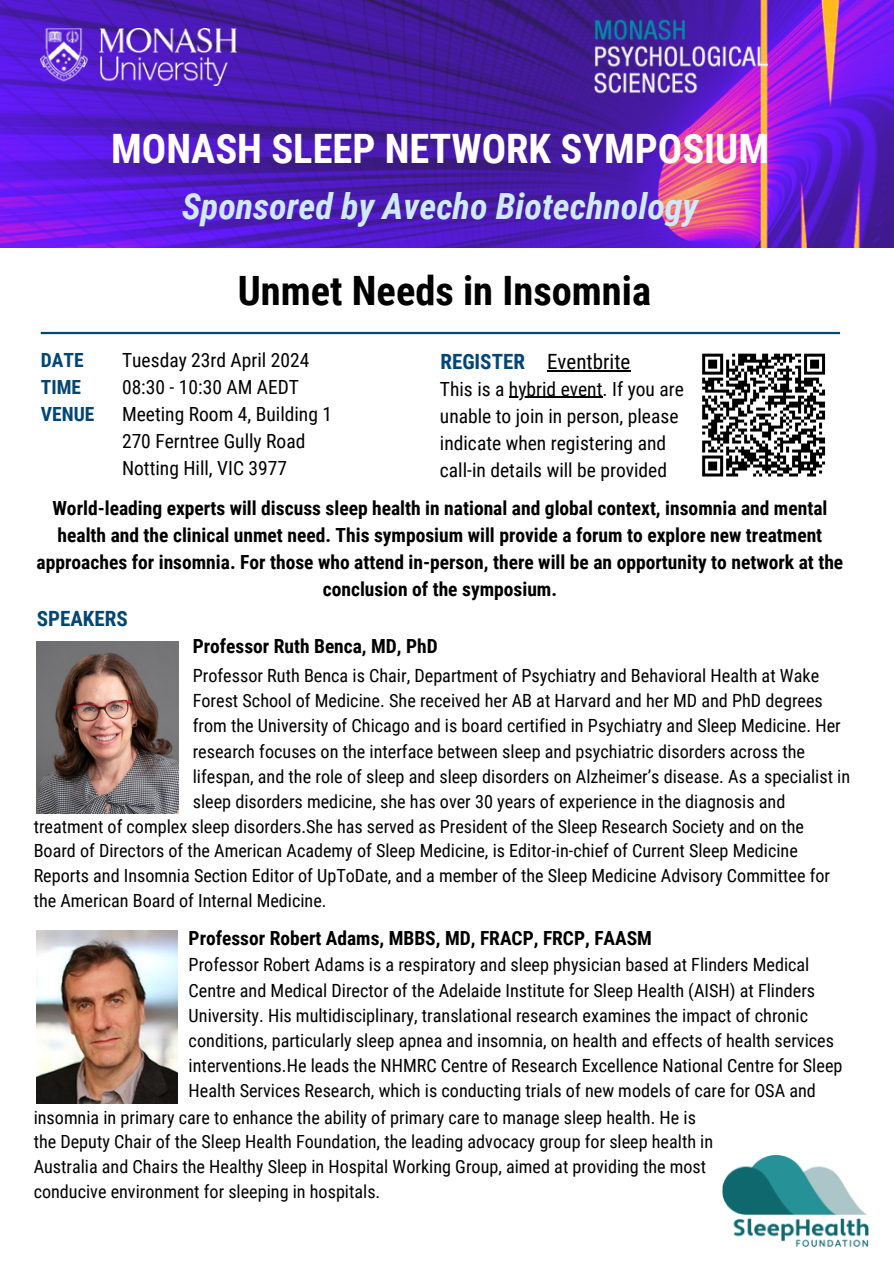
<style>
.page{position:relative;width:894px;height:1264px;background:#fff}
.page>*{position:absolute;margin:0;border:0;box-sizing:border-box;transform-origin:0 0}
.t1{font:700 40.5px "Roboto Condensed";color:#fff}
.t2{font:700 40.5px "Roboto Condensed";color:#000}
.t3{font:italic 700 36px "Roboto Condensed";color:#cfeaf8}
.t4{font:700 21px "Roboto Condensed";color:#024675}
.t5{font:21px "Roboto Condensed";color:#000}
.t6{font:700 19.5px/27px "Roboto Condensed";color:#000;text-align:center}
.t7{font:19.5px/27px "Roboto Condensed";color:#000}
.t8{font:700 19.5px/27px "Roboto Condensed";color:#024675}
.t9{font:700 19.35px "Roboto Condensed";color:#000}
.t10{font:18.15px/25.2px "Roboto Condensed";color:#000}
</style>
<div class="page">
<img style="left:0;top:0;width:893px;height:247px">
<img style="left:585px;top:16px;width:188px;height:81px">
<img style="left:41px;top:28px;width:196px;height:58px">
<hr style="left:41px;top:332px;width:798px;height:2px;background:#024675">
<img style="left:37px;top:930px;width:140px;height:173px">
<img style="left:37px;top:641px;width:142px;height:172px">
<img style="left:722px;top:1155px;width:146px;height:91px">
<hr style="left:547px;top:370px;width:83px;height:1px;background:#000">
<hr style="left:509px;top:396px;width:93px;height:2px;background:#000">
<svg style="left:702px;top:353px;width:124px;height:124px"></svg>
<h3 class="t1" style="left:111px;top:125px;width:659px">MONASH SLEEP NETWORK SYMPOSIUM</h3>
<h3 class="t3" style="left:182px;top:186px;width:518px">Sponsored by Avecho Biotechnology</h3>
<p class="t2" style="left:238px;top:268px;width:415px">Unmet Needs in Insomnia</p>
<h3 class="t8" style="left:41px;top:347px;width:55px">DATE<br>TIME<br>VENUE</h3>
<h5 class="t7" style="left:122px;top:347px;width:211px">Tuesday 23rd April 2024<br>08:30 - 10:30 AM AEDT<br>Meeting Room 4, Building 1<br>270 Ferntree Gully Road<br>Notting Hill, VIC 3977</h5>
<h5 class="t4" style="left:440px;top:350px;width:86px">REGISTER</h5>
<h5 class="t5" style="left:547px;top:350px;width:85px">Eventbrite</h5>
<p class="t7" style="left:440px;top:375px;width:245px">This is a hybrid event. If you are</p>
<p class="t7" style="left:440px;top:402px;width:240px">unable to join in person, please indicate when registering and call-in details will be provided</p>
<h4 class="t6" style="left:37px;top:495px;width:808px">World-leading experts will discuss sleep health in national and global context, insomnia and mental health and the clinical unmet need. This symposium will provide a forum to explore new treatment approaches for insomnia. For those who attend in-person, there will be an opportunity to network at the conclusion of the symposium.</h4>
<h3 class="t4" style="left:37px;top:606px;width:92px">SPEAKERS</h3>
<h4 class="t9" style="left:193px;top:635px;width:246px">Professor Ruth Benca, MD, PhD</h4>
<p class="t10" style="left:193px;top:663px;width:658px">Professor Ruth Benca is Chair, Department of Psychiatry and Behavioral Health at Wake Forest School of Medicine. She received her AB at Harvard and her MD and PhD degrees from the University of Chicago and is board certified in Psychiatry and Sleep Medicine. Her research focuses on the interface between sleep and psychiatric disorders across the lifespan, and the role of sleep and sleep disorders on Alzheimer’s disease. As a specialist in sleep disorders medicine, she has over 30 years of experience in the diagnosis and</p>
<p class="t10" style="left:34px;top:814px;width:797px;line-height:24.8px">treatment of complex sleep disorders.She has served as President of the Sleep Research Society and on the Board of Directors of the American Academy of Sleep Medicine, is Editor-in-chief of Current Sleep Medicine Reports and Insomnia Section Editor of UpToDate, and a member of the Sleep Medicine Advisory Committee for the American Board of Internal Medicine.</p>
<p class="t9" style="left:189px;top:926px;width:464px">Professor Robert Adams, MBBS, MD, FRACP, FRCP, FAASM</p>
<p class="t10" style="left:189px;top:952px;width:655px">Professor Robert Adams is a respiratory and sleep physician based at Flinders Medical Centre and Medical Director of the Adelaide Institute for Sleep Health (AISH) at Flinders University. His multidisciplinary, translational research examines the impact of chronic conditions, particularly sleep apnea and insomnia, on health and effects of health services interventions.He leads the NHMRC Centre of Research Excellence National Centre for Sleep Health Services Research, which is conducting trials of new models of care for OSA and</p>
<h4 class="t10" style="left:34px;top:1104px;width:680px;line-height:24.8px">insomnia in primary care to enhance the ability of primary care to manage sleep health. He is the Deputy Chair of the Sleep Health Foundation, the leading advocacy group for sleep health in Australia and Chairs the Healthy Sleep in Hospital Working Group, aimed at providing the most conducive environment for sleeping in hospitals.</h4>
</div>
